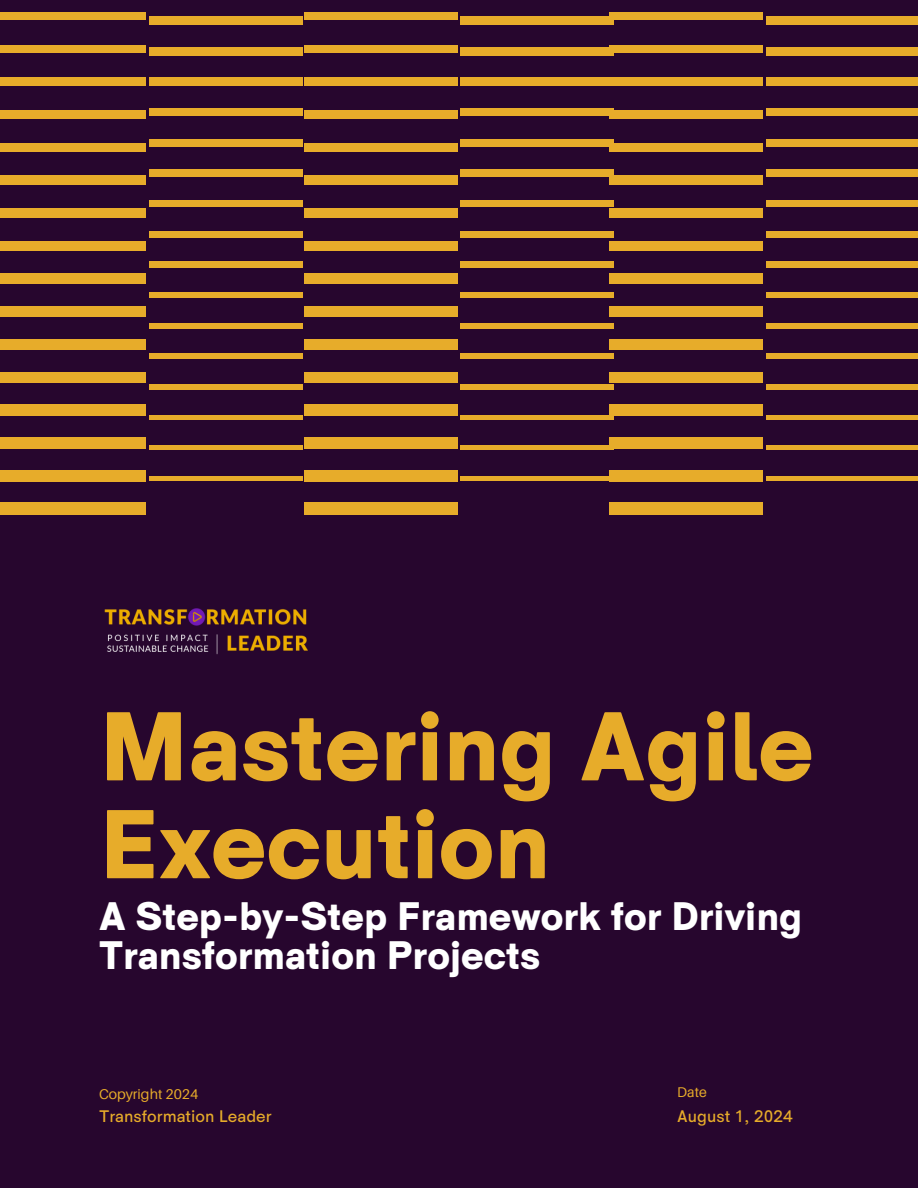
<style>
.page{position:relative;width:918px;height:1188px;background:#27062e}
.page>*{position:absolute;margin:0;border:0;box-sizing:border-box;transform-origin:0 0}
.t1{font:900 98.85px/97.8px "HK Sentiments";color:#e7ac2a}
.t2{font:900 40.35px/39.3px "HK Sentiments";color:#fff}
.t3{font:500 16.95px "HK Sentiments";color:#e7ac2a}
.t4{font:14.1px "Aileron";color:#e7ac2a}
</style>
<div class="page">
<div style="left:0;top:12px;width:146px;height:8px;background:#e7ac2a"></div>
<div style="left:0;top:45px;width:146px;height:8px;background:#e7ac2a"></div>
<div style="left:0;top:78px;width:146px;height:8px;background:#e7ac2a"></div>
<div style="left:0;top:110px;width:146px;height:9px;background:#e7ac2a"></div>
<div style="left:0;top:143px;width:146px;height:9px;background:#e7ac2a"></div>
<div style="left:0;top:176px;width:146px;height:9px;background:#e7ac2a"></div>
<div style="left:0;top:208px;width:146px;height:10px;background:#e7ac2a"></div>
<div style="left:0;top:241px;width:146px;height:10px;background:#e7ac2a"></div>
<div style="left:0;top:274px;width:146px;height:10px;background:#e7ac2a"></div>
<div style="left:0;top:306px;width:146px;height:11px;background:#e7ac2a"></div>
<div style="left:0;top:339px;width:146px;height:11px;background:#e7ac2a"></div>
<div style="left:0;top:372px;width:146px;height:11px;background:#e7ac2a"></div>
<div style="left:0;top:404px;width:146px;height:12px;background:#e7ac2a"></div>
<div style="left:0;top:437px;width:146px;height:12px;background:#e7ac2a"></div>
<div style="left:0;top:470px;width:146px;height:12px;background:#e7ac2a"></div>
<div style="left:0;top:502px;width:146px;height:13px;background:#e7ac2a"></div>
<div style="left:149px;top:17px;width:153px;height:8px;background:#e7ac2a"></div>
<div style="left:149px;top:47px;width:153px;height:9px;background:#e7ac2a"></div>
<div style="left:149px;top:78px;width:153px;height:8px;background:#e7ac2a"></div>
<div style="left:149px;top:108px;width:153px;height:8px;background:#e7ac2a"></div>
<div style="left:149px;top:139px;width:153px;height:8px;background:#e7ac2a"></div>
<div style="left:149px;top:170px;width:153px;height:7px;background:#e7ac2a"></div>
<div style="left:149px;top:200px;width:153px;height:7px;background:#e7ac2a"></div>
<div style="left:149px;top:231px;width:153px;height:7px;background:#e7ac2a"></div>
<div style="left:149px;top:262px;width:153px;height:6px;background:#e7ac2a"></div>
<div style="left:149px;top:292px;width:153px;height:6px;background:#e7ac2a"></div>
<div style="left:149px;top:323px;width:153px;height:6px;background:#e7ac2a"></div>
<div style="left:149px;top:354px;width:153px;height:5px;background:#e7ac2a"></div>
<div style="left:149px;top:384px;width:153px;height:5px;background:#e7ac2a"></div>
<hr style="left:149px;top:415px;width:153px;height:4px;background:#e7ac2a">
<div style="left:149px;top:445px;width:153px;height:5px;background:#e7ac2a"></div>
<hr style="left:149px;top:476px;width:153px;height:4px;background:#e7ac2a">
<div style="left:304px;top:12px;width:154px;height:8px;background:#e7ac2a"></div>
<div style="left:304px;top:45px;width:154px;height:8px;background:#e7ac2a"></div>
<div style="left:304px;top:78px;width:154px;height:8px;background:#e7ac2a"></div>
<div style="left:304px;top:110px;width:154px;height:9px;background:#e7ac2a"></div>
<div style="left:304px;top:143px;width:154px;height:9px;background:#e7ac2a"></div>
<div style="left:304px;top:176px;width:154px;height:9px;background:#e7ac2a"></div>
<div style="left:304px;top:208px;width:154px;height:10px;background:#e7ac2a"></div>
<div style="left:304px;top:241px;width:154px;height:10px;background:#e7ac2a"></div>
<div style="left:304px;top:274px;width:154px;height:10px;background:#e7ac2a"></div>
<div style="left:304px;top:306px;width:154px;height:11px;background:#e7ac2a"></div>
<div style="left:304px;top:339px;width:154px;height:11px;background:#e7ac2a"></div>
<div style="left:304px;top:372px;width:154px;height:11px;background:#e7ac2a"></div>
<div style="left:304px;top:404px;width:154px;height:12px;background:#e7ac2a"></div>
<div style="left:304px;top:437px;width:154px;height:12px;background:#e7ac2a"></div>
<div style="left:304px;top:470px;width:154px;height:12px;background:#e7ac2a"></div>
<div style="left:304px;top:502px;width:154px;height:13px;background:#e7ac2a"></div>
<div style="left:461px;top:17px;width:153px;height:8px;background:#e7ac2a"></div>
<div style="left:461px;top:47px;width:153px;height:9px;background:#e7ac2a"></div>
<div style="left:461px;top:78px;width:153px;height:8px;background:#e7ac2a"></div>
<div style="left:461px;top:108px;width:153px;height:8px;background:#e7ac2a"></div>
<div style="left:461px;top:139px;width:153px;height:8px;background:#e7ac2a"></div>
<div style="left:461px;top:170px;width:153px;height:7px;background:#e7ac2a"></div>
<div style="left:461px;top:200px;width:153px;height:7px;background:#e7ac2a"></div>
<div style="left:461px;top:231px;width:153px;height:7px;background:#e7ac2a"></div>
<div style="left:461px;top:262px;width:153px;height:6px;background:#e7ac2a"></div>
<div style="left:461px;top:292px;width:153px;height:6px;background:#e7ac2a"></div>
<div style="left:461px;top:323px;width:153px;height:6px;background:#e7ac2a"></div>
<div style="left:461px;top:354px;width:153px;height:5px;background:#e7ac2a"></div>
<div style="left:461px;top:384px;width:153px;height:5px;background:#e7ac2a"></div>
<hr style="left:461px;top:415px;width:153px;height:4px;background:#e7ac2a">
<div style="left:461px;top:445px;width:153px;height:5px;background:#e7ac2a"></div>
<hr style="left:461px;top:476px;width:153px;height:4px;background:#e7ac2a">
<div style="left:610px;top:12px;width:153px;height:8px;background:#e7ac2a"></div>
<div style="left:610px;top:45px;width:153px;height:8px;background:#e7ac2a"></div>
<div style="left:610px;top:78px;width:153px;height:8px;background:#e7ac2a"></div>
<div style="left:610px;top:110px;width:153px;height:9px;background:#e7ac2a"></div>
<div style="left:610px;top:143px;width:153px;height:9px;background:#e7ac2a"></div>
<div style="left:610px;top:176px;width:153px;height:9px;background:#e7ac2a"></div>
<div style="left:610px;top:208px;width:153px;height:10px;background:#e7ac2a"></div>
<div style="left:610px;top:241px;width:153px;height:10px;background:#e7ac2a"></div>
<div style="left:610px;top:274px;width:153px;height:10px;background:#e7ac2a"></div>
<div style="left:610px;top:306px;width:153px;height:11px;background:#e7ac2a"></div>
<div style="left:610px;top:339px;width:153px;height:11px;background:#e7ac2a"></div>
<div style="left:610px;top:372px;width:153px;height:11px;background:#e7ac2a"></div>
<div style="left:610px;top:404px;width:153px;height:12px;background:#e7ac2a"></div>
<div style="left:610px;top:437px;width:153px;height:12px;background:#e7ac2a"></div>
<div style="left:610px;top:470px;width:153px;height:12px;background:#e7ac2a"></div>
<div style="left:610px;top:502px;width:153px;height:13px;background:#e7ac2a"></div>
<div style="left:766px;top:17px;width:152px;height:8px;background:#e7ac2a"></div>
<div style="left:766px;top:47px;width:152px;height:9px;background:#e7ac2a"></div>
<div style="left:766px;top:78px;width:152px;height:8px;background:#e7ac2a"></div>
<div style="left:766px;top:108px;width:152px;height:8px;background:#e7ac2a"></div>
<div style="left:766px;top:139px;width:152px;height:8px;background:#e7ac2a"></div>
<div style="left:766px;top:170px;width:152px;height:7px;background:#e7ac2a"></div>
<div style="left:766px;top:200px;width:152px;height:7px;background:#e7ac2a"></div>
<div style="left:766px;top:231px;width:152px;height:7px;background:#e7ac2a"></div>
<div style="left:766px;top:262px;width:152px;height:6px;background:#e7ac2a"></div>
<div style="left:766px;top:292px;width:152px;height:6px;background:#e7ac2a"></div>
<div style="left:766px;top:323px;width:152px;height:6px;background:#e7ac2a"></div>
<div style="left:766px;top:354px;width:152px;height:5px;background:#e7ac2a"></div>
<div style="left:766px;top:384px;width:152px;height:5px;background:#e7ac2a"></div>
<hr style="left:766px;top:415px;width:152px;height:4px;background:#e7ac2a">
<div style="left:766px;top:445px;width:152px;height:5px;background:#e7ac2a"></div>
<hr style="left:766px;top:476px;width:152px;height:4px;background:#e7ac2a">
<img style="left:104px;top:608px;width:204px;height:47px">
<p class="t1" style="left:99px;top:702px;width:716px">Mastering Agile<br>Execution</p>
<p class="t2" style="left:99px;top:898px;width:705px">A Step-by-Step Framework for Driving<br>Transformation Projects</p>
<h1 class="t4" style="left:99px;top:1086px;width:101px">Copyright 2024</h1>
<p class="t3" style="left:99px;top:1107px;width:174px">Transformation Leader</p>
<h2 class="t4" style="left:677px;top:1084px;width:31px">Date</h2>
<p class="t3" style="left:677px;top:1107px;width:117px">August 1, 2024</p>
</div>
